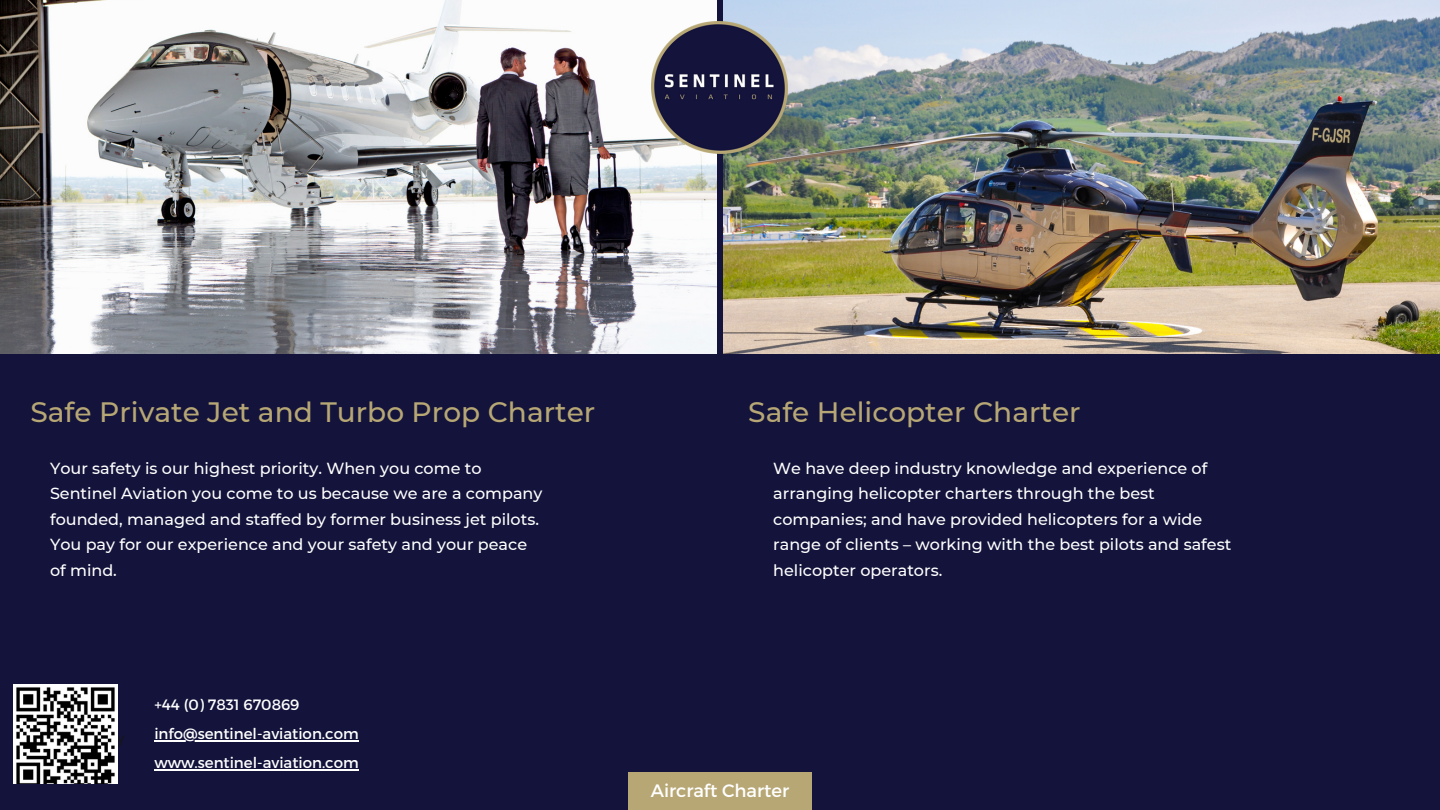
<style>
.page{position:relative;width:1440px;height:810px;background:#13133b}
.page>*{position:absolute;margin:0;border:0;box-sizing:border-box;transform-origin:0 0}
.t1{font:500 28.05px "Montserrat";color:#b7a775}
.t2{font:18px "Montserrat";color:#fff}
.t3{font:500 16.05px/25.5px "Montserrat";color:#fff}
.t4{font:15px "Montserrat";color:#fff}
</style>
<div class="page">
<img style="left:0;top:0;width:717px;height:353px">
<img style="left:723px;top:0;width:717px;height:353px">
<div style="left:628px;top:772px;width:184px;height:38px;background:#b7a775"></div>
<img style="left:652px;top:22px;width:136px;height:131px">
<hr style="left:154px;top:769px;width:205px;height:1px;background:#fff">
<img style="left:13px;top:685px;width:105px;height:99px">
<hr style="left:154px;top:740px;width:205px;height:2px;background:#fff">
<h1 class="t1" style="left:31px;top:395px;width:566px">Safe Private Jet and Turbo Prop Charter</h1>
<h3 class="t3" style="left:50px;top:455px;width:494px">Your safety is our highest priority. When you come to Sentinel Aviation you come to us because we are a company founded, managed and staffed by former business jet pilots.<br>You pay for our experience and your safety and your peace of mind.</h3>
<h4 class="t4" style="left:154px;top:695px;width:147px">+44 (0) 7831 670869</h4>
<h4 class="t4" style="left:154px;top:724px;width:206px">info@sentinel-aviation.com</h4>
<p class="t4" style="left:154px;top:753px;width:206px">www.sentinel-aviation.com</p>
<p class="t1" style="left:748px;top:395px;width:334px">Safe Helicopter Charter</p>
<h3 class="t3" style="left:773px;top:455px;width:460px">We have deep industry knowledge and experience of arranging helicopter charters through the best companies; and have provided helicopters for a wide range of clients – working with the best pilots and safest helicopter operators.</h3>
<p class="t2" style="left:651px;top:779px;width:140px">Aircraft Charter</p>
</div>
